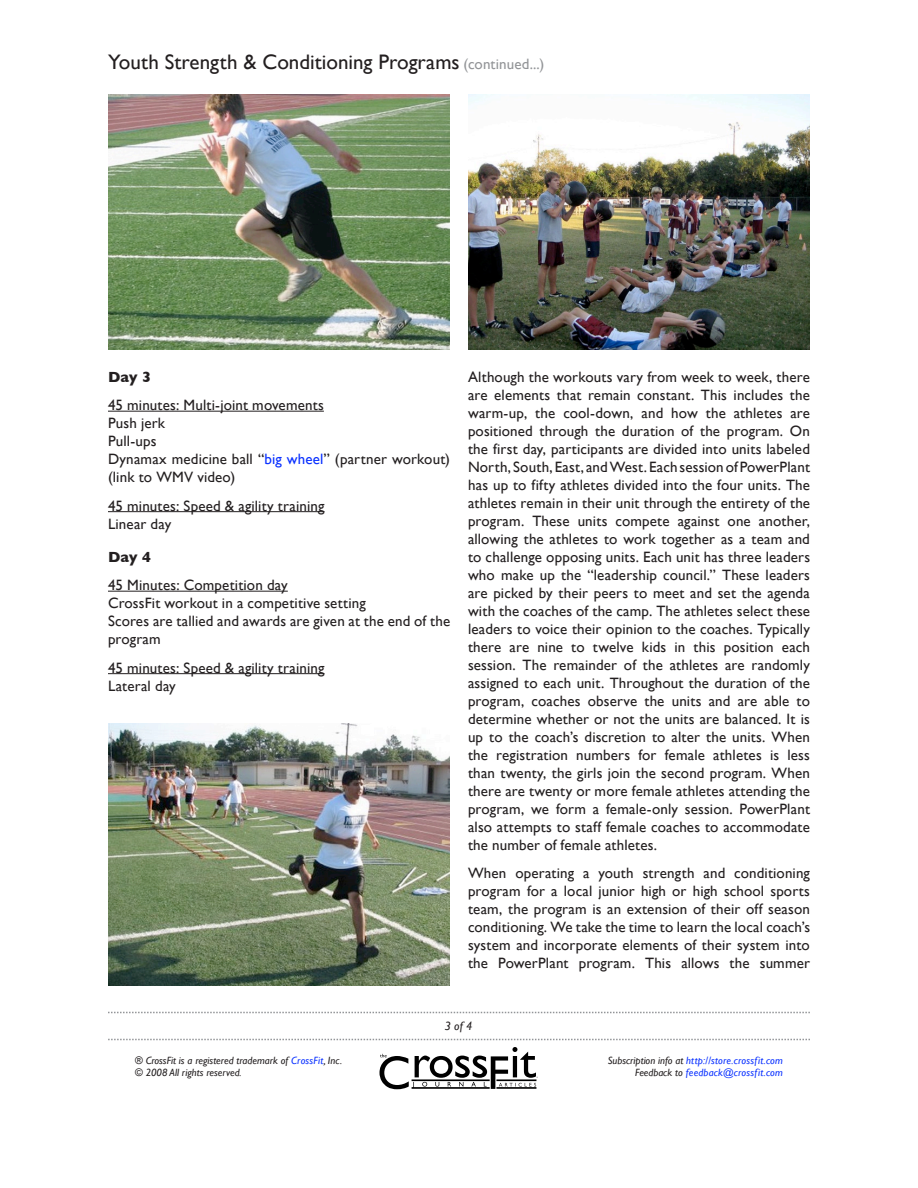
<style>
.page{position:relative;width:918px;height:1188px;background:#fff}
.page>*{position:absolute;margin:0;border:0;box-sizing:border-box;transform-origin:0 0}
.t1{font:21px "Gill Sans";color:#231f20}
.t2{font:15px/18px "Gill Sans";letter-spacing:.01em;color:#231f20}
.t3{font:700 15px "Gill Sans";letter-spacing:.005em;color:#231f20}
.t4{font:italic 12px "Gill Sans";color:#231f20}
.t5{font:italic 10.5px/12.6px "Gill Sans";letter-spacing:.015em;color:#0a31ff;text-align:right}
.t6{font:italic 10.5px/12.6px "Gill Sans";color:#231f20}
.s1{font-size:15px;color:#939598}
.s2{color:#0a31ff}
.s3{color:#231f20}
</style>
<div class="page">
<svg style="left:380px;top:1047px;width:158px;height:42px"></svg>
<svg style="left:108px;top:1012px;width:702px;height:1px"></svg>
<svg style="left:108px;top:1039px;width:702px;height:1px"></svg>
<hr style="left:108px;top:411px;width:216px;height:1px;background:#231f20">
<hr style="left:108px;top:511px;width:216px;height:1px;background:#231f20">
<hr style="left:108px;top:591px;width:180px;height:1px;background:#231f20">
<hr style="left:108px;top:673px;width:216px;height:1px;background:#231f20">
<img style="left:108px;top:94px;width:342px;height:256px">
<img style="left:468px;top:94px;width:342px;height:256px">
<img style="left:108px;top:724px;width:342px;height:262px">
<h1 class="t1" style="left:108px;top:49px;width:438px">Youth Strength &amp; Conditioning Programs <span class="s1">(continued...)</span></h1>
<p class="t3" style="left:108px;top:368px;width:45px">Day 3</p>
<p class="t2" style="left:108px;top:396px;width:344px">45 minutes: Multi-joint movements<br>Push jerk<br>Pull-ups<br>Dynamax medicine ball “<span class="s2">big wheel</span>” (partner workout) (link to WMV video)</p>
<p class="t2" style="left:108px;top:496px;width:218px">45 minutes: Speed &amp; agility training<br>Linear day</p>
<p class="t3" style="left:108px;top:548px;width:45px">Day 4</p>
<p class="t2" style="left:108px;top:576px;width:344px">45 Minutes: Competition day<br>CrossFit workout in a competitive setting<br>Scores are tallied and awards are given at the end of the program</p>
<p class="t2" style="left:108px;top:658px;width:218px">45 minutes: Speed &amp; agility training<br>Lateral day</p>
<p class="t2" style="left:468px;top:367px;width:344px;text-align:justify">Although the workouts vary from week to week, there are elements that remain constant. This includes the warm-up, the cool-down, and how the athletes are positioned through the duration of the program. On the first day, participants are divided into units labeled North, South, East, and West. Each session of PowerPlant has up to fifty athletes divided into the four units. The athletes remain in their unit through the entirety of the program. These units compete against one another, allowing the athletes to work together as a team and to challenge opposing units. Each unit has three leaders who make up the “leadership council.” These leaders are picked by their peers to meet and set the agenda with the coaches of the camp. The athletes select these leaders to voice their opinion to the coaches. Typically there are nine to twelve kids in this position each session. The remainder of the athletes are randomly assigned to each unit. Throughout the duration of the program, coaches observe the units and are able to determine whether or not the units are balanced. It is up to the coach’s discretion to alter the units. When the registration numbers for female athletes is less than twenty, the girls join the second program. When there are twenty or more female athletes attending the program, we form a female-only session. PowerPlant also attempts to staff female coaches to accommodate the number of female athletes.</p>
<p class="t2" style="left:468px;top:864px;width:344px;text-align:justify">When operating a youth strength and conditioning program for a local junior high or high school sports team, the program is an extension of their off season conditioning. We take the time to learn the local coach’s system and incorporate elements of their system into the PowerPlant program. This allows the summer</p>
<p class="t4" style="left:445px;top:1019px;width:29px">3 of 4</p>
<p class="t6" style="left:135px;top:1054px;width:209px">® CrossFit is a registered trademark of <span class="s2">CrossFit</span>, Inc. © 2008 All rights reserved.</p>
<p class="t5" style="left:608px;top:1054px;width:177px"><span class="s3">Subscription info at</span> http://store.crossfit.com<br><span class="s3">Feedback to</span> feedback@crossfit.com</p>
</div>
